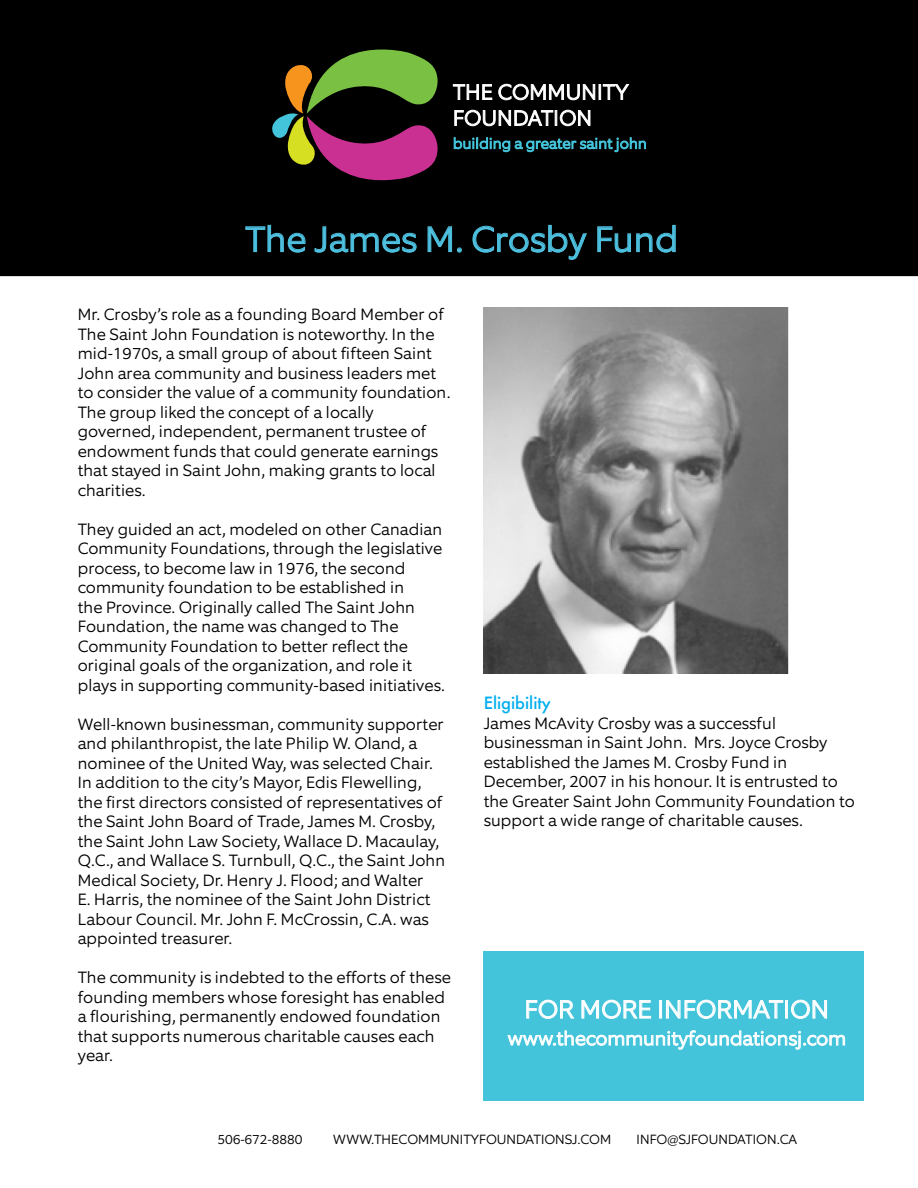
<style>
.page{position:relative;width:918px;height:1188px;background:#fff}
.page>*{position:absolute;margin:0;border:0;box-sizing:border-box;transform-origin:0 0}
.t1{font:300 36px "Equip";letter-spacing:-.005em;color:#4ec1e0}
.t2{font:300 25.5px "Equip";color:#fff}
.t3{font:300 19.5px "Equip";color:#fff}
.t4{font:300 16.5px/19.5px "Equip";color:#000}
.t5{font:500 16.5px "Futura";color:#00aeef}
.t6{font:300 13.5px "Equip";letter-spacing:-.01em;color:#000}
</style>
<div class="page">
<div style="left:0;top:0;width:918px;height:276px;background:#000"></div>
<svg style="left:245px;top:225px;width:61px;height:28px;background:#0e2329"></svg>
<svg style="left:314px;top:226px;width:103px;height:27px;background:#0f252b"></svg>
<svg style="left:427px;top:226px;width:35px;height:26px"></svg>
<svg style="left:472px;top:225px;width:115px;height:35px;background:#0b1c21"></svg>
<svg style="left:597px;top:225px;width:79px;height:28px;background:#0e252b"></svg>
<svg style="left:271px;top:28px;width:167px;height:173px;background:#403225"></svg>
<svg style="left:453px;top:84px;width:39px;height:16px"></svg>
<svg style="left:498px;top:84px;width:132px;height:16px"></svg>
<svg style="left:454px;top:110px;width:137px;height:16px"></svg>
<svg style="left:454px;top:137px;width:192px;height:15px;background:#17454d"></svg>
<div style="left:484px;top:951px;width:380px;height:150px;background:#43c4db"></div>
<svg style="left:526px;top:999px;width:48px;height:20px"></svg>
<svg style="left:581px;top:999px;width:70px;height:20px"></svg>
<div style="left:659px;top:1000px;width:3px;height:18px;border:1px solid #fff"></div>
<svg style="left:666px;top:999px;width:118px;height:20px"></svg>
<div style="left:785px;top:1000px;width:3px;height:18px;border:1px solid #fff"></div>
<svg style="left:791px;top:999px;width:36px;height:20px"></svg>
<svg style="left:507px;top:1030px;width:338px;height:20px"></svg>
<img style="left:484px;top:308px;width:305px;height:366px">
<h1 class="t1" style="left:245px;top:216px;width:435px">The James M. Crosby Fund</h1>
<p class="t4" style="left:78px;top:305px;width:374px">Mr. Crosby’s role as a founding Board Member of The Saint John Foundation is noteworthy. In the mid-1970s, a small group of about fifteen Saint John area community and business leaders met to consider the value of a community foundation.<br>The group liked the concept of a locally governed, independent, permanent trustee of endowment funds that could generate earnings that stayed in Saint John, making grants to local charities.</p>
<p class="t4" style="left:78px;top:519px;width:369px">They guided an act, modeled on other Canadian Community Foundations, through the legislative process, to become law in 1976, the second community foundation to be established in<br>the Province. Originally called The Saint John Foundation, the name was changed to The Community Foundation to better reflect the original goals of the organization, and role it plays in supporting community-based initiatives.</p>
<p class="t4" style="left:78px;top:714px;width:369px">Well-known businessman, community supporter and philanthropist, the late Philip W. Oland, a nominee of the United Way, was selected Chair.<br>In addition to the city’s Mayor, Edis Flewelling, the first directors consisted of representatives of the Saint John Board of Trade, James M. Crosby, the Saint John Law Society, Wallace D. Macaulay, Q.C., and Wallace S. Turnbull, Q.C., the Saint John Medical Society, Dr. Henry J. Flood; and Walter<br>E. Harris, the nominee of the Saint John District Labour Council. Mr. John F. McCrossin, C.A. was appointed treasurer.</p>
<p class="t4" style="left:78px;top:968px;width:375px">The community is indebted to the efforts of these founding members whose foresight has enabled a flourishing, permanently endowed foundation that supports numerous charitable causes each year.</p>
<p class="t5" style="left:484px;top:692px;width:69px">Eligibility</p>
<p class="t4" style="left:484px;top:713px;width:373px">James McAvity Crosby was a successful businessman in Saint John. Mrs. Joyce Crosby established the James M. Crosby Fund in December, 2007 in his honour. It is entrusted to the Greater Saint John Community Foundation to support a wide range of charitable causes.</p>
<h2 class="t2" style="left:525px;top:993px;width:306px">FOR MORE INFORMATION</h2>
<p class="t3" style="left:508px;top:1026px;width:340px">www.thecommunityfoundationsj.com</p>
<p class="t6" style="left:218px;top:1131px;width:86px">506-672-8880</p>
<p class="t6" style="left:333px;top:1131px;width:280px">WWW.THECOMMUNITYFOUNDATIONSJ.COM</p>
<p class="t6" style="left:637px;top:1131px;width:162px">INFO@SJFOUNDATION.CA</p>
</div>
